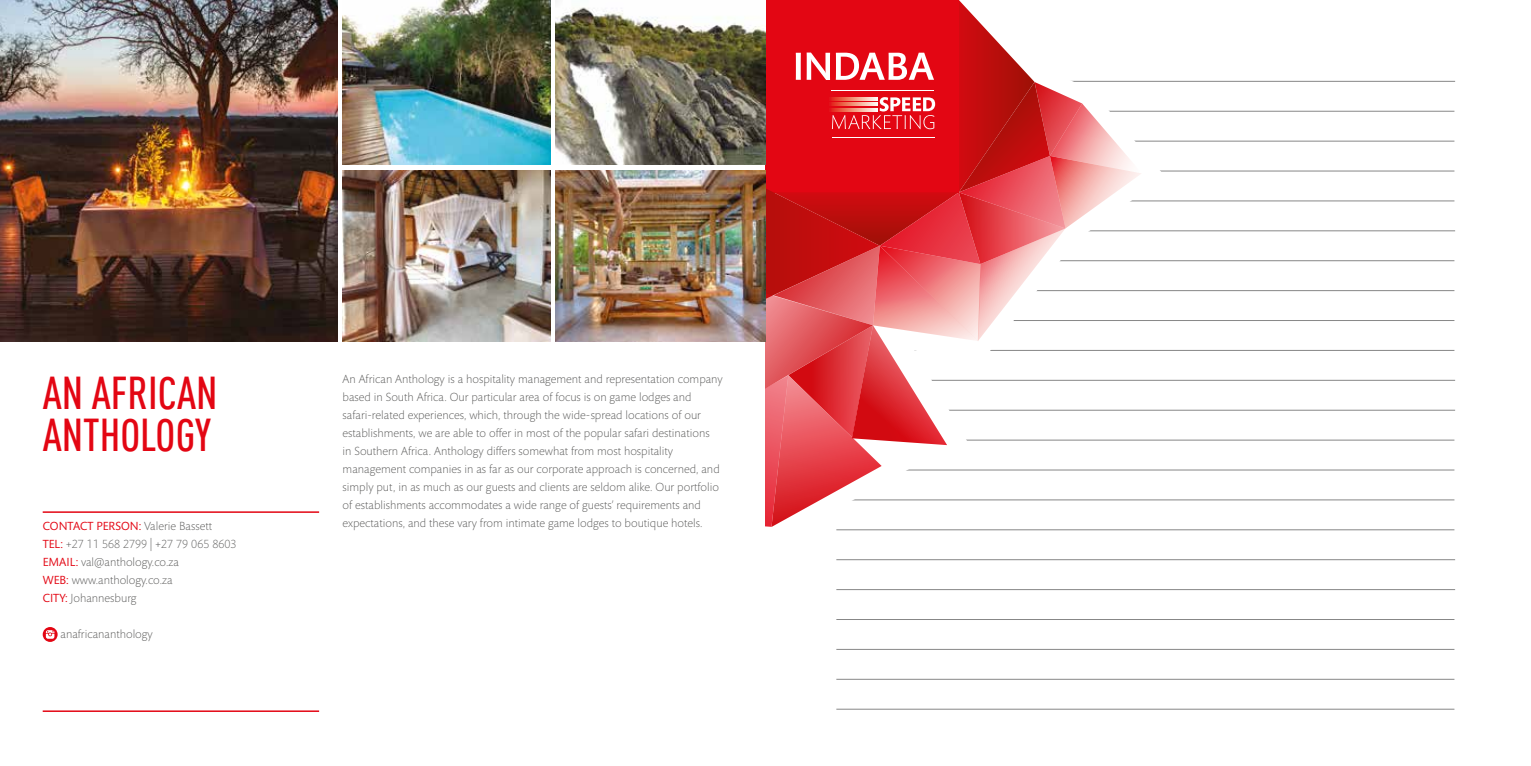
<style>
.page{position:relative;width:1531px;height:766px;background:#fff}
.page>*{position:absolute;margin:0;border:0;box-sizing:border-box;transform-origin:0 0}
.t1{font:500 condensed 45px/42px "DIN Offc";color:#e30613}
.t2{font:300 12px/18px "Mundo Sans";color:#575756}
.t3{font:12px "Mundo Sans";color:#e30613}
.s1{font-weight:300;color:#575756}
.s2{font-weight:400;color:#e30613}
</style>
<div class="page">
<hr style="left:836px;top:619px;width:618px;height:1px;background:#878787">
<hr style="left:836px;top:439px;width:618px;height:1px;background:#878787">
<hr style="left:836px;top:260px;width:618px;height:1px;background:#878787">
<hr style="left:836px;top:111px;width:618px;height:1px;background:#878787">
<hr style="left:836px;top:678px;width:618px;height:1px;background:#878787">
<hr style="left:836px;top:499px;width:618px;height:1px;background:#878787">
<hr style="left:836px;top:320px;width:618px;height:1px;background:#878787">
<hr style="left:836px;top:171px;width:618px;height:1px;background:#878787">
<hr style="left:836px;top:649px;width:618px;height:1px;background:#878787">
<hr style="left:836px;top:469px;width:618px;height:1px;background:#878787">
<hr style="left:836px;top:290px;width:618px;height:1px;background:#878787">
<hr style="left:836px;top:141px;width:618px;height:1px;background:#878787">
<hr style="left:836px;top:708px;width:618px;height:1px;background:#878787">
<hr style="left:836px;top:529px;width:618px;height:1px;background:#878787">
<hr style="left:836px;top:350px;width:618px;height:1px;background:#878787">
<hr style="left:836px;top:201px;width:618px;height:1px;background:#878787">
<hr style="left:836px;top:589px;width:619px;height:1px;background:#878787">
<hr style="left:836px;top:410px;width:619px;height:1px;background:#878787">
<hr style="left:836px;top:230px;width:619px;height:1px;background:#878787">
<hr style="left:836px;top:81px;width:619px;height:1px;background:#878787">
<hr style="left:836px;top:559px;width:619px;height:1px;background:#878787">
<hr style="left:836px;top:380px;width:619px;height:1px;background:#878787">
<svg style="left:836px;top:80px;width:329px;height:451px"></svg>
<svg style="left:765px;top:0;width:377px;height:527px"></svg>
<hr style="left:43px;top:511px;width:276px;height:1px;background:#e30613">
<img style="left:556px;top:7px;width:209px;height:158px">
<img style="left:343px;top:0;width:207px;height:165px">
<img style="left:0;top:0;width:337px;height:341px">
<svg style="left:43px;top:626px;width:15px;height:15px"></svg>
<svg style="left:46px;top:630px;width:8px;height:8px"></svg>
<hr style="left:43px;top:710px;width:276px;height:1px;background:#e30613">
<img style="left:556px;top:170px;width:209px;height:171px">
<img style="left:343px;top:170px;width:207px;height:171px">
<h1 class="t1" style="left:43px;top:371px;width:176px">AN AFRICAN<br>ANTHOLOGY</h1>
<p class="t2" style="left:343px;top:370px;width:382px">An African Anthology is a hospitality management and representation company based in South Africa. Our particular area of focus is on game lodges and safari-related experiences, which, through the wide-spread locations of our establishments, we are able to offer in most of the popular safari destinations<br>in Southern Africa. Anthology differs somewhat from most hospitality management companies in as far as our corporate approach is concerned, and simply put, in as much as our guests and clients are seldom alike. Our portfolio of establishments accommodates a wide range of guests’ requirements and</p>
<p class="t3" style="left:43px;top:519px;width:171px">CONTACT PERSON: <span class="s1">Valerie Bassett</span></p>
<p class="t2" style="left:343px;top:514px;width:361px">expectations, and these vary from intimate game lodges to boutique hotels.</p>
<p class="t2" style="left:43px;top:535px;width:195px"><span class="s2">TEL:</span> +27 11 568 2799 | +27 79 065 8603<br><span class="s2">EMAIL:</span> val@anthology.co.za<br><span class="s2">WEB:</span> www.anthology.co.za<br><span class="s2">CITY:</span> Johannesburg</p>
<p class="t2" style="left:61px;top:625px;width:94px">anafricananthology</p>
</div>
